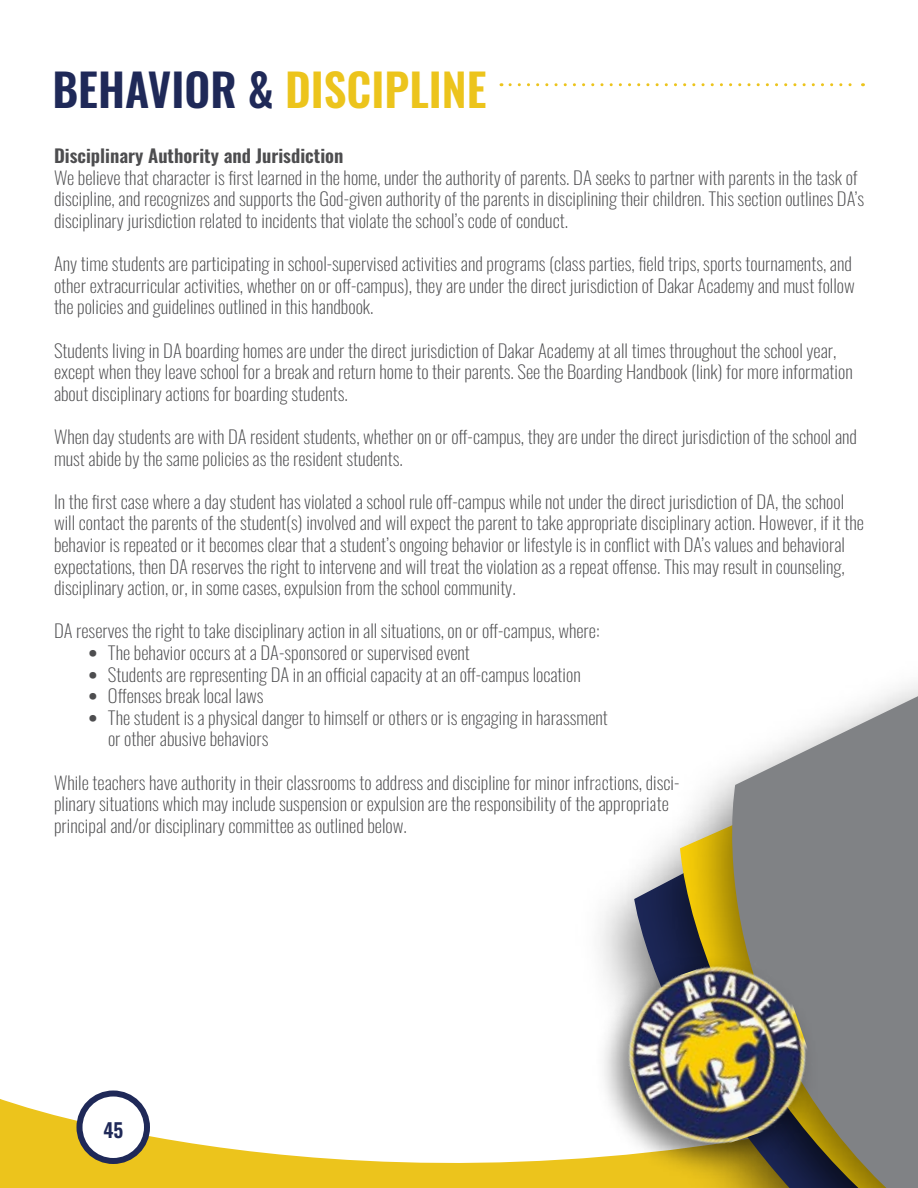
<style>
.page{position:relative;width:918px;height:1188px;background:#fff}
.page>*{position:absolute;margin:0;border:0;box-sizing:border-box;transform-origin:0 0}
.t1{font:600 45px "Oswald";color:#ecc41c}
.t2{font:600 19.5px "Oswald";color:#1f2958}
.t3{font:200 18px/21.6px "Oswald";color:#4d4d4f;scale:1.05 1}
.t4{font:600 18px "Oswald";color:#4d4d4f;scale:1.05 1}
.s1{color:#1f2958}
.s2{font-weight:700}
</style>
<div class="page">
<svg style="left:510px;top:83px;width:353px;height:3px"></svg>
<svg style="left:0;top:1099px;width:555px;height:89px"></svg>
<div style="left:80px;top:1094px;width:67px;height:67px;background:#fff;border-radius:50%"></div>
<div style="left:76px;top:1090px;width:74px;height:74px;border:6px solid #1f2958;border-radius:50%"></div>
<img style="left:555px;top:928px;width:46px;height:260px">
<img style="left:601px;top:857px;width:52px;height:87px">
<img style="left:653px;top:821px;width:36px;height:123px">
<svg style="left:689px;top:683px;width:229px;height:505px;fill:#808285"></svg>
<img style="left:584px;top:944px;width:244px;height:244px">
<img style="left:606px;top:944px;width:222px;height:222px">
<h1 class="t1" style="left:52px;top:49px;width:436px"><span class="s1">BEHAVIOR &amp;</span> DISCIPLINE</h1>
<p class="t4" style="left:54px;top:140px;width:277px">Disciplinary Authority and Jurisdiction</p>
<p class="t3" style="left:54px;top:165px;width:773px">We believe that character is first learned in the home, under the authority of parents. DA seeks to partner with parents in the task of discipline, and recognizes and supports the God-given authority of the parents in disciplining their children. This section outlines DA’s disciplinary jurisdiction related to incidents that violate the school’s code of conduct.</p>
<p class="t3" style="left:54px;top:251px;width:764px">Any time students are participating in school-supervised activities and programs (class parties, field trips, sports tournaments, and other extracurricular activities, whether on or off-campus), they are under the direct jurisdiction of Dakar Academy and must follow the policies and guidelines outlined in this handbook.</p>
<p class="t3" style="left:54px;top:338px;width:762px">Students living in DA boarding homes are under the direct jurisdiction of Dakar Academy at all times throughout the school year, except when they leave school for a break and return home to their parents. See the Boarding Handbook (link) for more information about disciplinary actions for boarding students.</p>
<p class="t3" style="left:54px;top:424px;width:766px">When day students are with DA resident students, whether on or off-campus, they are under the direct jurisdiction of the school and must abide by the same policies as the resident students.</p>
<p class="t3" style="left:54px;top:489px;width:773px">In the first case where a day student has violated a school rule off-campus while not under the direct jurisdiction of DA, the school will contact the parents of the student(s) involved and will expect the parent to take appropriate disciplinary action. However, if it the behavior is repeated or it becomes clear that a student’s ongoing behavior or lifestyle is in conflict with DA’s values and behavioral expectations, then DA reserves the right to intervene and will treat the violation as a repeat offense. This may result in counseling, disciplinary action, or, in some cases, expulsion from the school community.</p>
<p class="t3" style="left:54px;top:619px;width:521px">DA reserves the right to take disciplinary action in all situations, on or off-campus, where:</p>
<p class="t3" style="left:88px;top:640px;width:365px"><span class="s2">•</span> The behavior occurs at a DA-sponsored or supervised event</p>
<p class="t3" style="left:88px;top:662px;width:470px"><span class="s2">•</span> Students are representing DA in an official capacity at an off-campus location</p>
<p class="t3" style="left:88px;top:683px;width:168px"><span class="s2">•</span> Offenses break local laws</p>
<p class="t3" style="left:108px;top:705px;width:478px;text-indent:-20px"><span class="s2">•</span> The student is a physical danger to himself or others or is engaging in harassment or other abusive behaviors</p>
<p class="t3" style="left:54px;top:770px;width:597px">While teachers have authority in their classrooms to address and discipline for minor infractions, disci&shy;plinary situations which may include suspension or expulsion are the responsibility of the appropriate principal and/or disciplinary committee as outlined below.</p>
<p class="t2" style="left:103px;top:1113px;width:21px">45</p>
</div>
